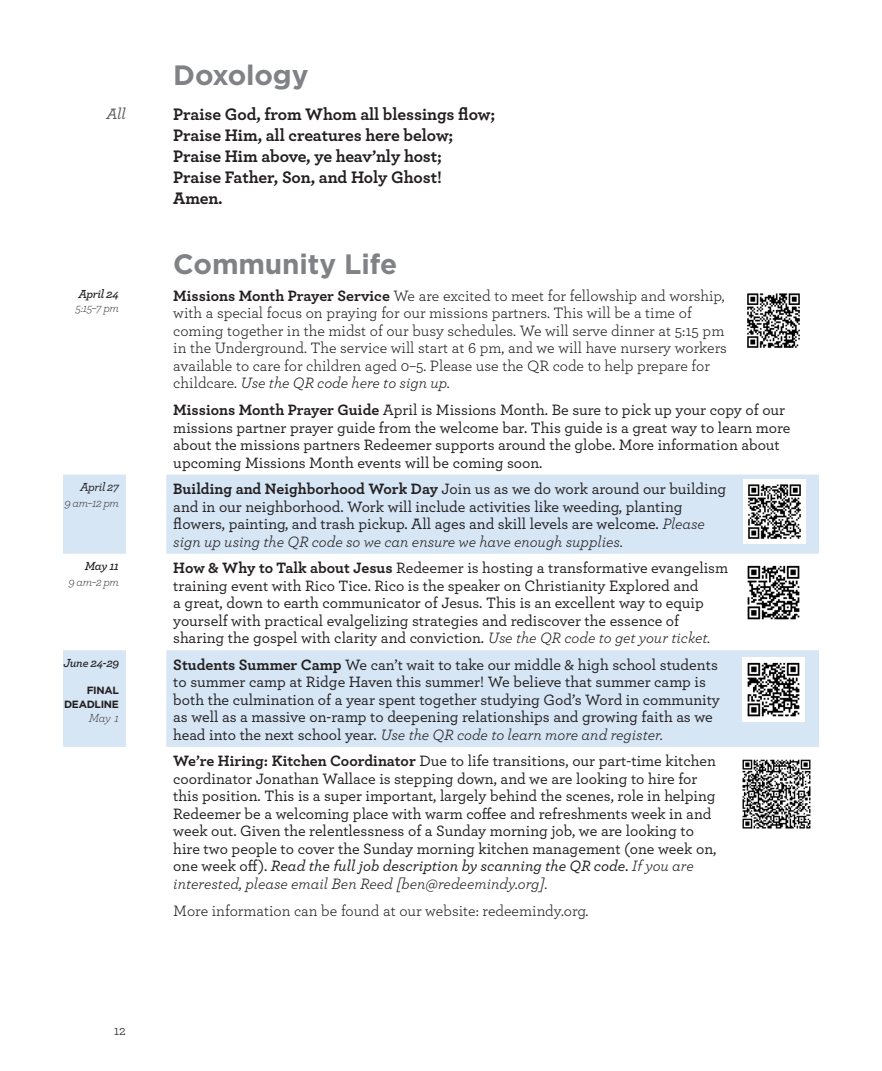
<style>
.page{position:relative;width:882px;height:1071px;background:#fff}
.page>*{position:absolute;margin:0;border:0;box-sizing:border-box;transform-origin:0 0}
.t1{font:700 28px "Gotham";letter-spacing:-.005em;color:#808285}
.PEOPLE{font:700 17.5px "Archer";letter-spacing:-.005em;color:#231f20}
.CommLife_Info{font:500 15.75px/17.5px "Archer";color:#231f20}
.CommLife_Info-2{font:15.75px/17.5px "Archer";color:#231f20}
.CommLife_Info-3{font:italic 15.75px "Archer";color:#231f20}
.Explanations{font:15.75px "Archer";color:#231f20}
.MARGIN_HEADINGS{font:italic 500 15.75px "Archer";color:#57585a}
.t2{font:14px "Archer";color:#231f20}
.CommLife_Time{font:italic 300 12.25px "Archer";letter-spacing:-.03em;color:#231f20}
.CommLife_Date{font:italic 600 12.25px "Archer";letter-spacing:-.03em;color:#231f20}
.CommLife_Date-2{font:italic 500 12.25px "Archer";letter-spacing:-.03em;color:#231f20}
.CommLife_Date-3{font:700 10.5px/14px "Gotham";letter-spacing:-.03em;color:#231f20;text-align:right}
.s1{font-weight:700}
.s2{font-style:italic}
.s3{font-weight:400;font-style:italic}
.s4{font-weight:500;font-style:normal}
</style>
<div class="page">
<svg style="left:63px;top:475px;width:756px;height:272px;fill:#d6e6f5"></svg>
<img style="left:747px;top:293px;width:53px;height:55px">
<img style="left:743px;top:480px;width:63px;height:64px">
<img style="left:742px;top:561px;width:63px;height:64px">
<img style="left:742px;top:657px;width:63px;height:64px">
<img style="left:742px;top:759px;width:69px;height:70px">
<p class="t1" style="left:173px;top:57px;width:137px">Doxology</p>
<p class="MARGIN_HEADINGS" style="left:107px;top:102px;width:21px">All</p>
<p class="PEOPLE" style="left:173px;top:101px;width:324px">Praise God, from Whom all blessings flow;</p>
<p class="PEOPLE" style="left:173px;top:122px;width:282px">Praise Him, all creatures here below;</p>
<p class="PEOPLE" style="left:173px;top:143px;width:270px">Praise Him above, ye heav’nly host;</p>
<p class="PEOPLE" style="left:173px;top:164px;width:270px">Praise Father, Son, and Holy Ghost!</p>
<p class="PEOPLE" style="left:173px;top:185px;width:51px">Amen.</p>
<p class="t1" style="left:173px;top:246px;width:225px">Community Life</p>
<p class="CommLife_Date" style="left:78px;top:285px;width:42px">April 24</p>
<p class="CommLife_Time" style="left:76px;top:300px;width:45px">5:15–7 pm</p>
<p class="CommLife_Info-2" style="left:173px;top:286px;width:555px"><span class="s1">Missions Month Prayer Service</span> We are excited to meet for fellowship and worship, with a special focus on praying for our missions partners. This will be a time of coming together in the midst of our busy schedules. We will serve dinner at 5:15 pm in the Underground. The service will start at 6 pm, and we will have nursery workers available to care for children aged 0–5. Please use the QR code to help prepare for childcare. <span class="s2">Use the QR code here to sign up.</span></p>
<p class="CommLife_Info" style="left:173px;top:400px;width:619px"><span class="s1">Missions Month Prayer Guide</span> April is Missions Month. Be sure to pick up your copy of our missions partner prayer guide from the welcome bar. This guide is a great way to learn more about the missions partners Redeemer supports around the globe. More information about upcoming Missions Month events will be coming soon.</p>
<p class="CommLife_Date-2" style="left:80px;top:478px;width:40px">April 27</p>
<p class="CommLife_Time" style="left:65px;top:495px;width:56px">9 am–12 pm</p>
<p class="CommLife_Info" style="left:173px;top:479px;width:554px"><span class="s1">Building and Neighborhood Work Day</span> Join us as we do work around our building and in our neighborhood. Work will include activities like weeding, planting flowers, painting, and trash pickup. All ages and skill levels are welcome. <span class="s3">Please sign up using the QR code so we can ensure we have enough supplies.</span></p>
<p class="CommLife_Date" style="left:85px;top:557px;width:36px">May 11</p>
<p class="CommLife_Time" style="left:68px;top:574px;width:52px">9 am–2 pm</p>
<p class="CommLife_Info" style="left:173px;top:558px;width:556px"><span class="s1">How &amp; Why to Talk about Jesus</span> Redeemer is hosting a transformative evangelism training event with Rico Tice. Rico is the speaker on Christianity Explored and<br>a great, down to earth communicator of Jesus. This is an excellent way to equip yourself with practical evalgelizing strategies and rediscover the essence of sharing the gospel with clarity and conviction. <span class="s3">Use the QR code to get your ticket.</span></p>
<p class="CommLife_Date" style="left:63px;top:654px;width:57px">June 24-29</p>
<p class="CommLife_Date-3" style="left:64px;top:683px;width:56px">FINAL<br>DEADLINE</p>
<p class="CommLife_Time" style="left:89px;top:709px;width:32px">May 1</p>
<p class="CommLife_Info" style="left:173px;top:655px;width:548px"><span class="s1">Students Summer Camp</span> We can’t wait to take our middle &amp; high school students to summer camp at Ridge Haven this summer! We believe that summer camp is both the culmination of a year spent together studying God’s Word in community as well as a massive on-ramp to deepening relationships and growing faith as we</p>
<p class="CommLife_Info-3" style="left:173px;top:723px;width:491px"><span class="s4">head into the next school year.</span> Use the QR code to learn more and register.</p>
<p class="CommLife_Info" style="left:173px;top:752px;width:544px"><span class="s1">We’re Hiring: Kitchen Coordinator</span> Due to life transitions, our part-time kitchen</p>
<p class="CommLife_Info" style="left:173px;top:769px;width:545px">coordinator Jonathan Wallace is stepping down, and we are looking to hire for this position. This is a super important, largely behind the scenes, role in helping Redeemer be a welcoming place with warm coffee and refreshments week in and week out. Given the relentlessness of a Sunday morning job, we are looking to hire two people to cover the Sunday morning kitchen management (one week on, one week off). <span class="s2">Read the full job description by scanning the QR code.</span> <span class="s3">If you are interested, please email Ben Reed [ben@redeemindy.org].</span></p>
<p class="Explanations" style="left:173px;top:900px;width:417px">More information can be found at our website: redeemindy.org.</p>
<p class="t2" style="left:114px;top:1021px;width:14px">12</p>
</div>
